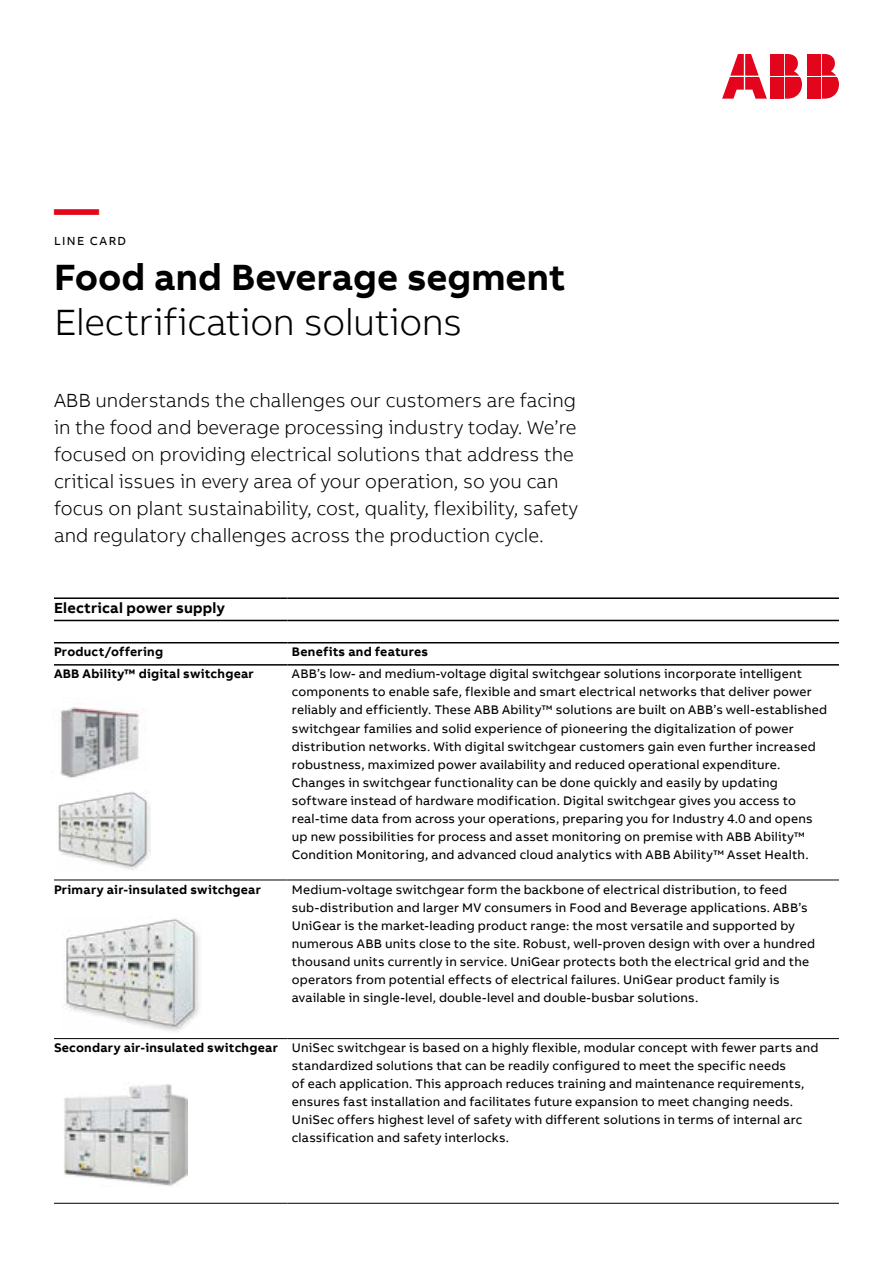
<style>
.page{position:relative;width:893px;height:1263px;background:#fff}
.page>*{position:absolute;margin:0;border:0;box-sizing:border-box;transform-origin:0 0}
.t1{font:700 45px "AB Bvoice";color:#e3051b}
.t2{font:300 37.5px "AB Bvoice";letter-spacing:-.01em;color:#000}
.t3{font:700 37.5px "AB Bvoice";color:#000}
.t4{font:300 19.5px/27px "AB Bvoice";color:#000}
.t5{font:700 15px "AB Bvoice";letter-spacing:.015em;color:#000}
.t6{font:12.75px/18px "AB Bvoice";letter-spacing:.015em;color:#000}
.t7{font:700 12.75px "AB Bvoice";letter-spacing:.02em;color:#000}
.t8{font:12px "AB Bvoice";letter-spacing:.125em;color:#000}
.s1{font-weight:700}
</style>
<div class="page">
<div style="left:807px;top:54px;width:13px;height:22px;background:#e3051b"></div>
<div style="left:807px;top:77px;width:13px;height:22px;background:#e3051b"></div>
<svg style="left:822px;top:54px;width:17px;height:45px"></svg>
<svg style="left:722px;top:54px;width:45px;height:45px"></svg>
<div style="left:770px;top:54px;width:13px;height:22px;background:#e3051b"></div>
<div style="left:770px;top:77px;width:13px;height:22px;background:#e3051b"></div>
<svg style="left:785px;top:54px;width:17px;height:45px"></svg>
<hr style="left:54px;top:619px;width:785px;height:3px;background:#c1c1c1">
<hr style="left:54px;top:880px;width:233px;height:1px;background:#000">
<hr style="left:287px;top:880px;width:552px;height:1px;background:#000">
<hr style="left:54px;top:1038px;width:233px;height:1px;background:#000">
<hr style="left:287px;top:1038px;width:552px;height:1px;background:#000">
<hr style="left:54px;top:1203px;width:233px;height:1px;background:#000">
<hr style="left:287px;top:1203px;width:552px;height:1px;background:#000">
<hr style="left:54px;top:597px;width:233px;height:2px;background:#000">
<hr style="left:287px;top:597px;width:552px;height:2px;background:#000">
<hr style="left:54px;top:620px;width:233px;height:1px;background:#000">
<hr style="left:287px;top:620px;width:552px;height:1px;background:#000">
<hr style="left:54px;top:642px;width:233px;height:1px;background:#000">
<hr style="left:287px;top:642px;width:552px;height:1px;background:#000">
<hr style="left:54px;top:664px;width:233px;height:2px;background:#000">
<hr style="left:287px;top:664px;width:552px;height:2px;background:#000">
<img style="left:60px;top:707px;width:80px;height:71px">
<img style="left:63px;top:1082px;width:124px;height:105px">
<img style="left:62px;top:918px;width:137px;height:114px">
<img style="left:58px;top:791px;width:93px;height:80px">
<h1 class="t1" style="left:54px;top:180px;width:46px">—</h1>
<p class="t8" style="left:54px;top:234px;width:74px">LINE CARD</p>
<h2 class="t3" style="left:54px;top:254px;width:513px">Food and Beverage segment</h2>
<h2 class="t2" style="left:54px;top:301px;width:410px">Electrification solutions</h2>
<p class="t4" style="left:54px;top:387px;width:526px">ABB understands the challenges our customers are facing in the food and beverage processing industry today. We’re focused on providing electrical solutions that address the critical issues in every area of your operation, so you can focus on plant sustainability, cost, quality, flexibility, safety and regulatory challenges across the production cycle.</p>
<p class="t5" style="left:54px;top:599px;width:172px">Electrical power supply</p>
<p class="t7" style="left:54px;top:644px;width:111px">Product/offering</p>
<p class="t7" style="left:292px;top:644px;width:138px">Benefits and features</p>
<p class="t7" style="left:54px;top:666px;width:201px">ABB Ability™ digital switchgear</p>
<p class="t6" style="left:292px;top:665px;width:537px">ABB’s low- and medium-voltage digital switchgear solutions incorporate intelligent components to enable safe, flexible and smart electrical networks that deliver power reliably and efficiently. These ABB Ability™ solutions are built on ABB’s well-established switchgear families and solid experience of pioneering the digitalization of power distribution networks. With digital switchgear customers gain even further increased robustness, maximized power availability and reduced operational expenditure.<br>Changes in switchgear functionality can be done quickly and easily by updating software instead of hardware modification. Digital switchgear gives you access to real-time data from across your operations, preparing you for Industry 4.0 and opens up new possibilities for process and asset monitoring on premise with ABB Ability™ Condition Monitoring, and advanced cloud analytics with ABB Ability™ Asset Health.</p>
<p class="t7" style="left:54px;top:881px;width:209px">Primary air-insulated switchgear</p>
<p class="t6" style="left:292px;top:880px;width:525px">Medium-voltage switchgear form the backbone of electrical distribution, to feed sub-distribution and larger MV consumers in Food and Beverage applications. ABB’s UniGear is the market-leading product range: the most versatile and supported by numerous ABB units close to the site. Robust, well-proven design with over a hundred thousand units currently in service. UniGear protects both the electrical grid and the operators from potential effects of electrical failures. UniGear product family is available in single-level, double-level and double-busbar solutions.</p>
<p class="t6" style="left:292px;top:1039px;width:528px;text-indent:-238px"><span class="s1">Secondary air-insulated switchgear</span> UniSec switchgear is based on a highly flexible, modular concept with fewer parts and standardized solutions that can be readily configured to meet the specific needs<br>of each application. This approach reduces training and maintenance requirements, ensures fast installation and facilitates future expansion to meet changing needs.<br>UniSec offers highest level of safety with different solutions in terms of internal arc classification and safety interlocks.</p>
</div>
